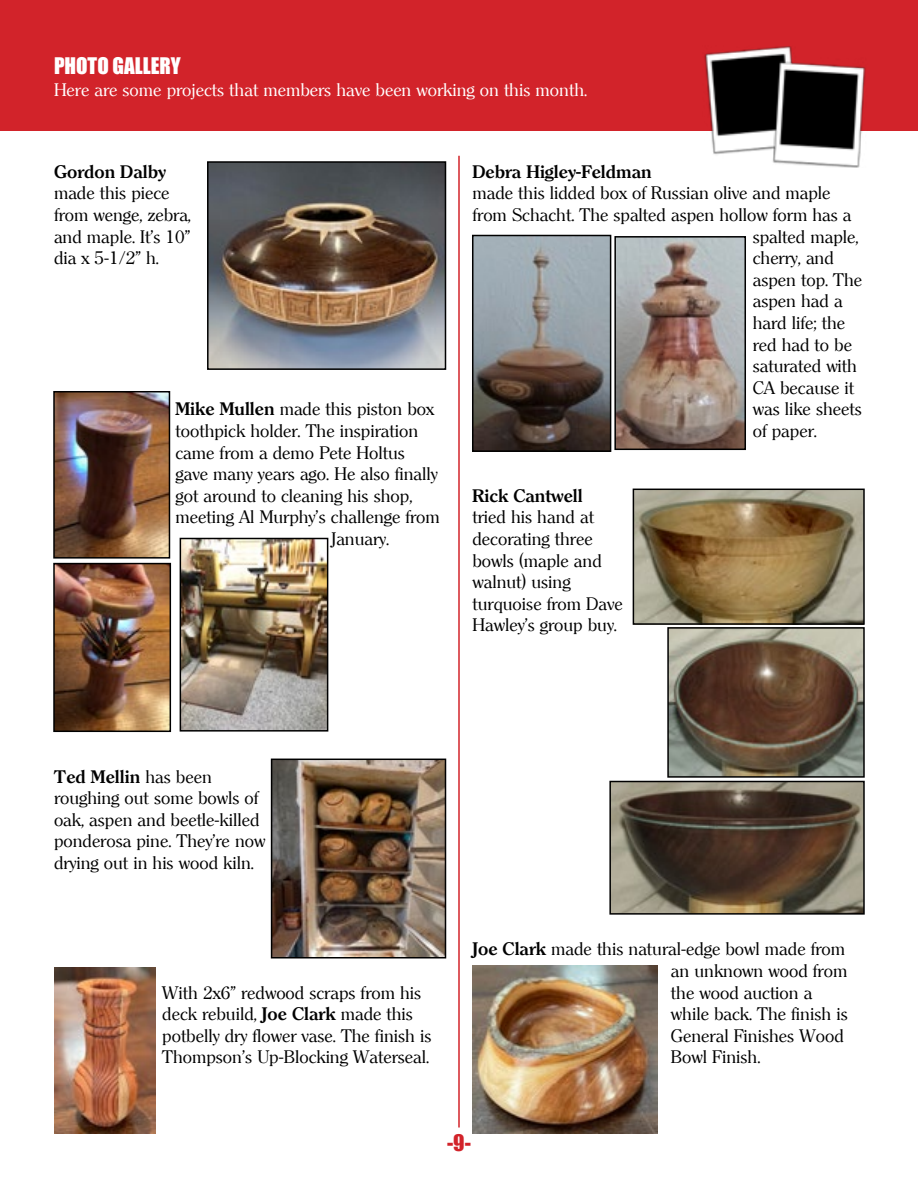
<style>
.page{position:relative;width:918px;height:1188px;background:#fff}
.page>*{position:absolute;margin:0;border:0;box-sizing:border-box;transform-origin:0 0}
.t1{font:21px "Impact";color:#fff}
.t2{font:21px "Impact";color:#d2232a}
.t3{font:18px/21.6px "Clearly Roman";color:#000}
.t4{font:18px "Clearly Roman";color:#fff}
.t5{font:700 18px "Clearly Roman";color:#000}
.s1{font-weight:700}
</style>
<div class="page">
<div style="left:0;top:0;width:918px;height:131px;background:#d2232a"></div>
<img style="left:704px;top:46px;width:162px;height:122px">
<hr style="left:458px;top:156px;width:2px;height:972px;background:#d2232a">
<img style="left:210px;top:164px;width:233px;height:203px">
<div style="left:207px;top:161px;width:239px;height:209px;border:2px solid #000"></div>
<img style="left:183px;top:541px;width:142px;height:188px">
<div style="left:180px;top:538px;width:148px;height:194px;border:2px solid #000"></div>
<img style="left:56px;top:394px;width:111px;height:162px">
<div style="left:53px;top:391px;width:117px;height:168px;border:2px solid #000"></div>
<img style="left:56px;top:566px;width:112px;height:163px">
<div style="left:53px;top:563px;width:118px;height:169px;border:2px solid #000"></div>
<img style="left:274px;top:762px;width:169px;height:193px">
<div style="left:271px;top:759px;width:175px;height:199px;border:2px solid #000"></div>
<img style="left:475px;top:238px;width:133px;height:211px">
<div style="left:472px;top:235px;width:139px;height:217px;border:2px solid #000"></div>
<img style="left:617px;top:239px;width:126px;height:208px">
<div style="left:614px;top:236px;width:132px;height:214px;border:2px solid #000"></div>
<img style="left:636px;top:492px;width:226px;height:130px">
<div style="left:633px;top:489px;width:232px;height:136px;border:2px solid #000"></div>
<img style="left:670px;top:630px;width:192px;height:145px">
<div style="left:667px;top:627px;width:198px;height:151px;border:2px solid #000"></div>
<img style="left:612px;top:784px;width:250px;height:128px">
<div style="left:609px;top:781px;width:256px;height:134px;border:2px solid #000"></div>
<img style="left:472px;top:966px;width:185px;height:168px">
<img style="left:54px;top:967px;width:102px;height:167px">
<p class="t1" style="left:54px;top:50px;width:128px">PHOTO GALLERY</p>
<p class="t4" style="left:54px;top:80px;width:535px">Here are some projects that members have been working on this month.</p>
<p class="t5" style="left:54px;top:161px;width:113px">Gordon Dalby</p>
<p class="t3" style="left:54px;top:183px;width:139px">made this piece from wenge, zebra, and maple. It’s 10” dia x 5-1/2” h.</p>
<p class="t3" style="left:176px;top:399px;width:260px"><span class="s1">Mike Mullen</span> made this piston box</p>
<p class="t3" style="left:176px;top:420px;width:244px">toothpick holder. The inspiration</p>
<p class="t3" style="left:176px;top:442px;width:231px">came from a demo Pete Holtus</p>
<p class="t3" style="left:176px;top:463px;width:264px">gave many years ago. He also finally</p>
<p class="t3" style="left:176px;top:485px;width:238px">got around to cleaning his shop,</p>
<p class="t3" style="left:176px;top:507px;width:266px">meeting Al Murphy’s challenge from</p>
<p class="t3" style="left:332px;top:528px;width:59px">January.</p>
<p class="t5" style="left:472px;top:161px;width:181px">Debra Higley-Feldman</p>
<p class="t3" style="left:472px;top:183px;width:360px">made this lidded box of Russian olive and maple</p>
<p class="t3" style="left:472px;top:204px;width:381px">from Schacht. The spalted aspen hollow form has a</p>
<p class="t3" style="left:753px;top:226px;width:107px">spalted maple,</p>
<p class="t3" style="left:753px;top:247px;width:83px">cherry, and</p>
<p class="t3" style="left:753px;top:269px;width:111px">aspen top. The</p>
<p class="t3" style="left:753px;top:291px;width:91px">aspen had a</p>
<p class="t3" style="left:753px;top:312px;width:94px">hard life; the</p>
<p class="t3" style="left:753px;top:334px;width:101px">red had to be</p>
<p class="t3" style="left:753px;top:355px;width:106px">saturated with</p>
<p class="t3" style="left:753px;top:377px;width:103px">CA because it</p>
<p class="t3" style="left:753px;top:399px;width:111px">was like sheets</p>
<p class="t3" style="left:753px;top:420px;width:66px">of paper.</p>
<p class="t5" style="left:472px;top:485px;width:112px">Rick Cantwell</p>
<p class="t3" style="left:472px;top:507px;width:152px">tried his hand at decorating three bowls (maple and walnut) using turquoise from Dave<br>Hawley’s group buy.</p>
<p class="t3" style="left:54px;top:766px;width:213px"><span class="s1">Ted Mellin</span> has been roughing out some bowls of oak, aspen and beetle-killed ponderosa pine. They’re now drying out in his wood kiln.</p>
<p class="t3" style="left:162px;top:982px;width:271px">With 2x6” redwood scraps from his deck rebuild, <span class="s1">Joe Clark</span> made this potbelly dry flower vase. The finish is Thompson’s Up-Blocking Waterseal.</p>
<p class="t3" style="left:671px;top:939px;width:178px;text-indent:-198px"><span class="s1">Joe Clark</span> made this natural-edge bowl made from an unknown wood from the wood auction a while back. The finish is<br>General Finishes Wood<br>Bowl Finish.</p>
<p class="t2" style="left:447px;top:1127px;width:25px">-9-</p>
</div>
